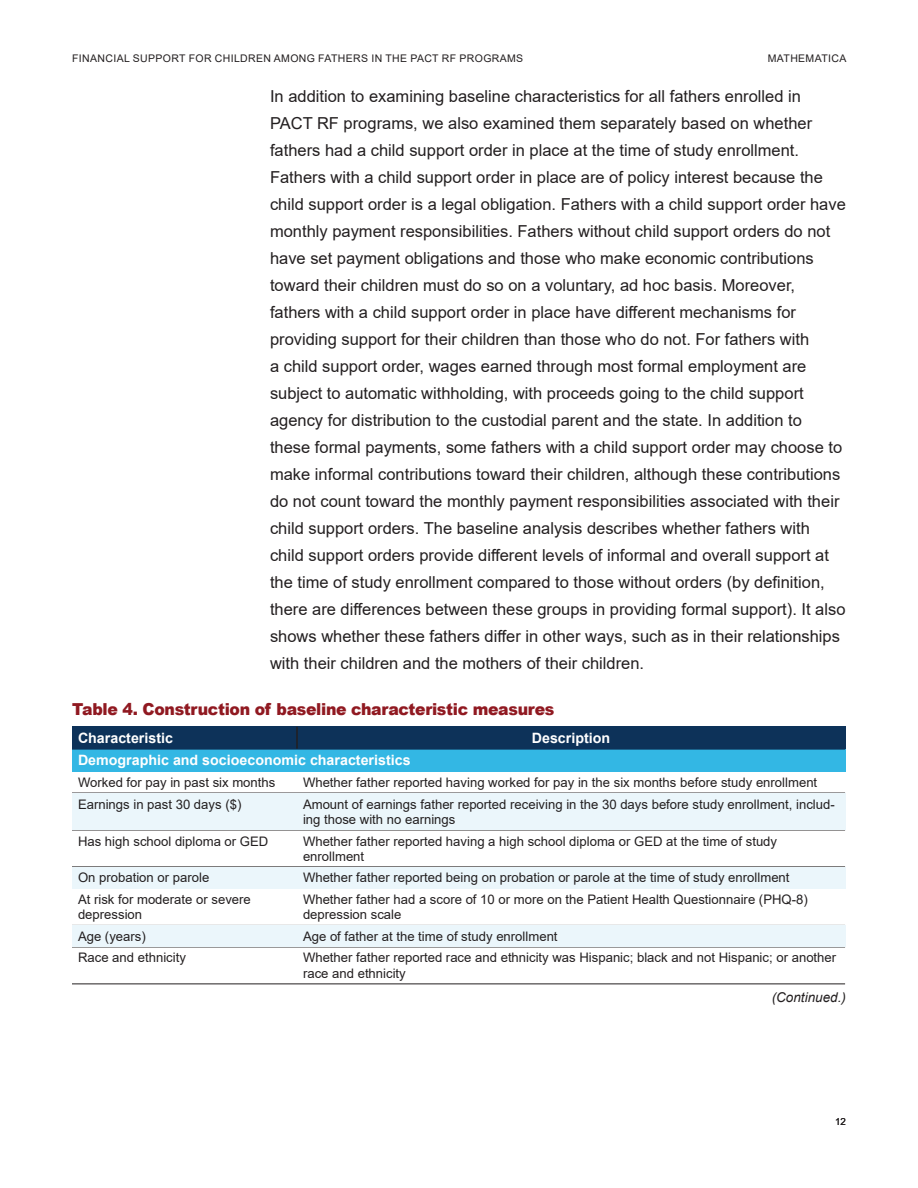
<style>
.page{position:relative;width:918px;height:1188px;background:#fff}
.page>*{position:absolute;margin:0;border:0;box-sizing:border-box;transform-origin:0 0}
.t1{font:16.5px/27px "Arial";color:#231f20}
.t2{font:900 16.5px "Arial";letter-spacing:-.02em;color:#901921;scale:.95 1}
.t3{font:700 14.25px "Arial";color:#fff}
.t4{font:italic 13.5px "Arial";color:#231f20}
.t5{font:13.2px/15.3px "Arial";color:#231f20}
.t6{font:10.5px "Arial";letter-spacing:.035em;color:#231f20}
.t7{font:9.75px "Arial";color:#231f20}
</style>
<div class="page">
<hr style="left:72px;top:984px;width:225px;height:1px;background:#231f20">
<hr style="left:297px;top:984px;width:548px;height:1px;background:#231f20">
<hr style="left:72px;top:947px;width:225px;height:1px;background:#231f20">
<hr style="left:297px;top:947px;width:548px;height:1px;background:#231f20">
<hr style="left:72px;top:888px;width:225px;height:1px;background:#231f20">
<hr style="left:297px;top:888px;width:548px;height:1px;background:#231f20">
<hr style="left:72px;top:830px;width:225px;height:1px;background:#231f20">
<hr style="left:297px;top:830px;width:548px;height:1px;background:#231f20">
<div style="left:297px;top:925px;width:548px;height:22px;background:#ebf6fb"></div>
<div style="left:72px;top:925px;width:225px;height:22px;background:#ebf6fb"></div>
<div style="left:297px;top:867px;width:548px;height:21px;background:#ebf6fb"></div>
<div style="left:72px;top:867px;width:225px;height:21px;background:#ebf6fb"></div>
<div style="left:297px;top:793px;width:548px;height:37px;background:#ebf6fb"></div>
<div style="left:72px;top:793px;width:225px;height:37px;background:#ebf6fb"></div>
<div style="left:72px;top:727px;width:225px;height:22px;background:#0d3259"></div>
<div style="left:297px;top:727px;width:548px;height:22px;background:#0d3259"></div>
<div style="left:72px;top:749px;width:773px;height:22px;background:#33b7e4"></div>
<hr style="left:296px;top:727px;width:2px;height:22px;background:#231f20">
<hr style="left:72px;top:749px;width:225px;height:1px;background:#0d3259">
<hr style="left:297px;top:749px;width:548px;height:1px;background:#0d3259">
<p class="t6" style="left:72px;top:51px;width:453px">FINANCIAL SUPPORT FOR CHILDREN AMONG FATHERS IN THE PACT RF PROGRAMS</p>
<p class="t6" style="left:768px;top:51px;width:80px">MATHEMATICA</p>
<p class="t1" style="left:270px;top:83px;width:577px">In addition to examining baseline characteristics for all fathers enrolled in PACT RF programs, we also examined them separately based on whether fathers had a child support order in place at the time of study enrollment.<br>Fathers with a child support order in place are of policy interest because the child support order is a legal obligation. Fathers with a child support order have monthly payment responsibilities. Fathers without child support orders do not have set payment obligations and those who make economic contributions toward their children must do so on a voluntary, ad hoc basis. Moreover, fathers with a child support order in place have different mechanisms for providing support for their children than those who do not. For fathers with<br>a child support order, wages earned through most formal employment are subject to automatic withholding, with proceeds going to the child support agency for distribution to the custodial parent and the state. In addition to these formal payments, some fathers with a child support order may choose to make informal contributions toward their children, although these contributions do not count toward the monthly payment responsibilities associated with their child support orders. The baseline analysis describes whether fathers with child support orders provide different levels of informal and overall support at the time of study enrollment compared to those without orders (by definition, there are differences between these groups in providing formal support). It also shows whether these fathers differ in other ways, such as in their relationships with their children and the mothers of their children.</p>
<p class="t2" style="left:72px;top:697px;width:509px">Table 4. Construction of baseline characteristic measures</p>
<p class="t3" style="left:78px;top:728px;width:97px">Characteristic</p>
<p class="t3" style="left:532px;top:728px;width:80px">Description</p>
<p class="t3" style="left:78px;top:750px;width:334px">Demographic and socioeconomic characteristics</p>
<p class="t5" style="left:78px;top:775px;width:199px">Worked for pay in past six months</p>
<p class="t5" style="left:303px;top:775px;width:516px">Whether father reported having worked for pay in the six months before study enrollment</p>
<p class="t5" style="left:78px;top:796px;width:165px">Earnings in past 30 days ($)</p>
<p class="t5" style="left:303px;top:796px;width:533px">Amount of earnings father reported receiving in the 30 days before study enrollment, includ&shy;ing those with no earnings</p>
<p class="t5" style="left:78px;top:833px;width:192px">Has high school diploma or GED</p>
<p class="t5" style="left:303px;top:833px;width:476px">Whether father reported having a high school diploma or GED at the time of study enrollment</p>
<p class="t5" style="left:78px;top:870px;width:133px">On probation or parole</p>
<p class="t5" style="left:303px;top:870px;width:488px">Whether father reported being on probation or parole at the time of study enrollment</p>
<p class="t5" style="left:78px;top:892px;width:174px">At risk for moderate or severe</p>
<p class="t5" style="left:303px;top:892px;width:506px">Whether father had a score of 10 or more on the Patient Health Questionnaire (PHQ-8)</p>
<p class="t5" style="left:78px;top:907px;width:66px">depression</p>
<p class="t5" style="left:303px;top:907px;width:100px">depression scale</p>
<p class="t5" style="left:78px;top:929px;width:69px">Age (years)</p>
<p class="t5" style="left:303px;top:929px;width:256px">Age of father at the time of study enrollment</p>
<p class="t5" style="left:78px;top:950px;width:109px">Race and ethnicity</p>
<p class="t5" style="left:303px;top:950px;width:535px">Whether father reported race and ethnicity was Hispanic; black and not Hispanic; or another race and ethnicity</p>
<p class="t4" style="left:772px;top:989px;width:76px">(Continued.)</p>
<p class="t7" style="left:835px;top:1115px;width:12px">12</p>
</div>
